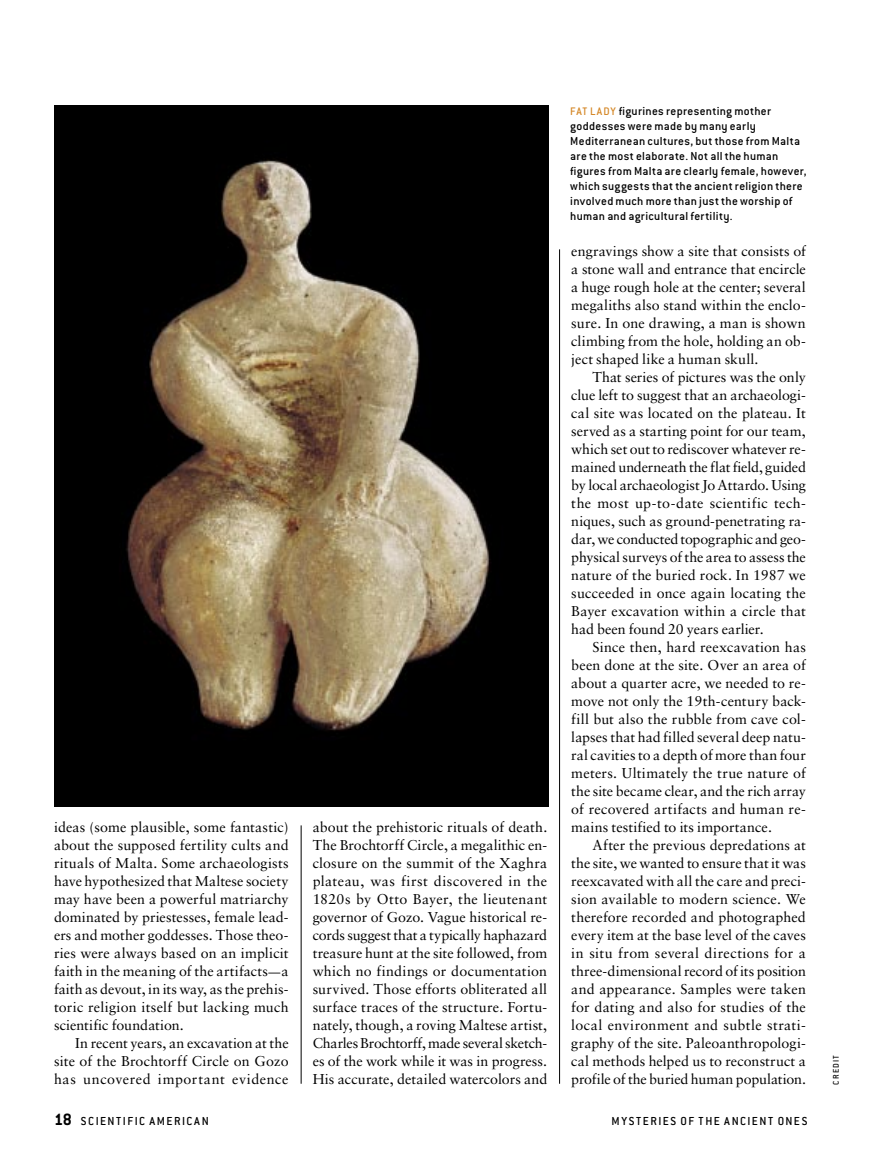
<style>
.page{position:relative;width:878px;height:1161px;background:#fff}
.page>*{position:absolute;margin:0;border:0;box-sizing:border-box;transform-origin:0 0}
.Text{font:14.25px/18px "Sabon";letter-spacing:.01em;color:#000;text-align:justify}
.t1{font:500 12.75px/15px "Conduit ITC";letter-spacing:.025em;color:#000}
.t2{font:500 12.75px "Conduit ITC";letter-spacing:.12em;color:#000}
.Credit{font:500 9px "Conduit ITC";letter-spacing:.125em;color:#000}
.s1{font-size:12px}
.s2{font-size:12px;color:#d48625}
.s3{font-weight:700;font-size:18px}
</style>
<div class="page">
<hr style="left:559px;top:249px;width:1px;height:835px;background:#000">
<hr style="left:301px;top:825px;width:1px;height:259px;background:#000">
<img style="left:55px;top:105px;width:493px;height:701px">
<p class="Text" style="left:54px;top:818px;width:236px">ideas (some plausible, some fantastic) about the supposed fertility cults and rituals of Malta. Some archaeologists have hypothesized that Maltese society may have been a powerful matriarchy dominated by priestesses, female lead&shy;ers and mother goddesses. Those theo&shy;ries were always based on an implicit faith in the meaning of the artifacts<span class="s1">—</span>a faith as devout, in its way, as the prehis&shy;toric religion itself but lacking much scientific foundation.</p>
<p class="Text" style="left:54px;top:1034px;width:236px;text-indent:21px">In recent years, an excavation at the site of the Brochtorff Circle on Gozo has uncovered important evidence</p>
<p class="Text" style="left:312px;top:818px;width:236px">about the prehistoric rituals of death.<br>The Brochtorff Circle, a megalithic en&shy;closure on the summit of the Xaghra plateau, was first discovered in the 1820s by Otto Bayer, the lieutenant governor of Gozo. Vague historical re&shy;cords suggest that a typically haphazard treasure hunt at the site followed, from which no findings or documentation survived. Those efforts obliterated all surface traces of the structure. Fortu&shy;nately, though, a roving Maltese artist, Charles Brochtorff, made several sketch&shy;es of the work while it was in progress.<br>His accurate, detailed watercolors and</p>
<p class="t1" style="left:570px;top:103px;width:238px"><span class="s2">FAT LADY</span> figurines representing mother goddesses were made by many early Mediterranean cultures, but those from Malta are the most elaborate. Not all the human figures from Malta are clearly female, however, which suggests that the ancient religion there involved much more than just the worship of human and agricultural fertility.</p>
<p class="Text" style="left:571px;top:242px;width:236px">engravings show a site that consists of a stone wall and entrance that encircle a huge rough hole at the center; several megaliths also stand within the enclo&shy;sure. In one drawing, a man is shown climbing from the hole, holding an ob&shy;ject shaped like a human skull.</p>
<p class="Text" style="left:571px;top:368px;width:236px;text-indent:21px">That series of pictures was the only clue left to suggest that an archaeologi&shy;cal site was located on the plateau. It served as a starting point for our team, which set out to rediscover whatever re&shy;mained underneath the flat field, guided by local archaeologist Jo Attardo. Using the most up-to-date scientific tech&shy;niques, such as ground-penetrating ra&shy;dar, we conducted topographic and geo&shy;physical surveys of the area to assess the nature of the buried rock. In 1987 we succeeded in once again locating the Bayer excavation within a circle that had been found 20 years earlier.</p>
<p class="Text" style="left:571px;top:638px;width:236px;text-indent:21px">Since then, hard reexcavation has been done at the site. Over an area of about a quarter acre, we needed to re&shy;move not only the 19th-century back&shy;fill but also the rubble from cave col&shy;lapses that had filled several deep natu&shy;ral cavities to a depth of more than four meters. Ultimately the true nature of the site became clear, and the rich array of recovered artifacts and human re&shy;mains testified to its importance.</p>
<p class="Text" style="left:571px;top:836px;width:236px;text-indent:21px">After the previous depredations at the site, we wanted to ensure that it was reexcavated with all the care and preci&shy;sion available to modern science. We therefore recorded and photographed every item at the base level of the caves in situ from several directions for a three-dimensional record of its position and appearance. Samples were taken for dating and also for studies of the local environment and subtle strati&shy;graphy of the site. Paleoanthropologi&shy;cal methods helped us to reconstruct a profile of the buried human population.</p>
<p class="t2" style="left:54px;top:1114px;width:156px"><span class="s3">18</span> SCIENTIFIC AMERICAN</p>
<p class="t2" style="left:611px;top:1114px;width:197px">MYSTERIES OF THE ANCIENT ONES</p>
<p class="Credit" style="left:830px;top:1084px;width:31px;rotate:-90deg">CREDIT</p>
</div>
